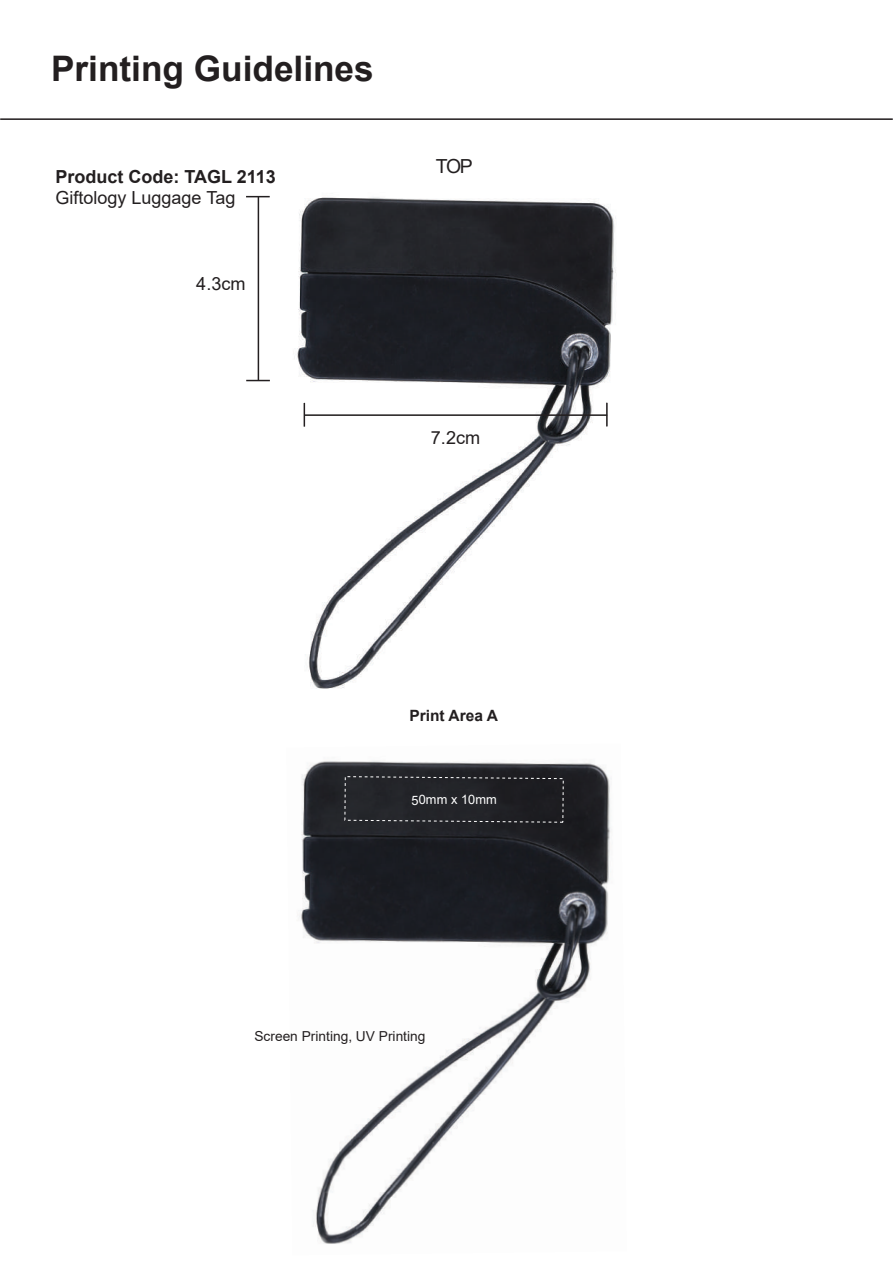
<style>
.page{position:relative;width:893px;height:1263px;background:#fff}
.page>*{position:absolute;margin:0;border:0;box-sizing:border-box;transform-origin:0 0}
.t1{font:700 35.25px "Arial";color:#231f20}
.t2{font:19.35px "Arial";color:#231f20}
.t3{font:18.15px "Arial";color:#231f20}
.t4{font:700 18px "Arial";color:#231f20}
.t5{font:18px "Arial";color:#231f20}
.t6{font:700 15.6px "Arial";color:#231f20}
.t7{font:13.8px "Arial";color:#231f20}
.t8{font:12.9px "Arial";color:#fff}
</style>
<div class="page">
<img style="left:294px;top:197px;width:322px;height:492px">
<hr style="left:0;top:118px;width:893px;height:2px;background:#231f20">
<hr style="left:258px;top:197px;width:1px;height:184px;background:#231f20">
<svg style="left:246px;top:196px;width:24px;height:1px"></svg>
<svg style="left:246px;top:380px;width:24px;height:1px"></svg>
<hr style="left:304px;top:414px;width:303px;height:2px;background:#231f20">
<hr style="left:606px;top:403px;width:2px;height:23px;background:#231f20">
<svg style="left:304px;top:403px;width:1px;height:24px"></svg>
<img style="left:299px;top:760px;width:312px;height:484px">
<svg style="left:344px;top:776px;width:220px;height:47px"></svg>
<h1 class="t1" style="left:51px;top:44px;width:324px">Printing Guidelines</h1>
<h3 class="t4" style="left:56px;top:164px;width:222px">Product Code: TAGL 2113</h3>
<h3 class="t5" style="left:56px;top:185px;width:181px">Giftology Luggage Tag</h3>
<h3 class="t3" style="left:196px;top:272px;width:51px">4.3cm</h3>
<h2 class="t2" style="left:436px;top:153px;width:39px">TOP</h2>
<h3 class="t3" style="left:431px;top:426px;width:51px">7.2cm</h3>
<p class="t6" style="left:409px;top:704px;width:90px">Print Area A</p>
<p class="t8" style="left:411px;top:791px;width:87px;rotate:-1deg">50mm x 10mm</p>
<p class="t7" style="left:254px;top:1026px;width:173px">Screen Printing, UV Printing</p>
</div>
